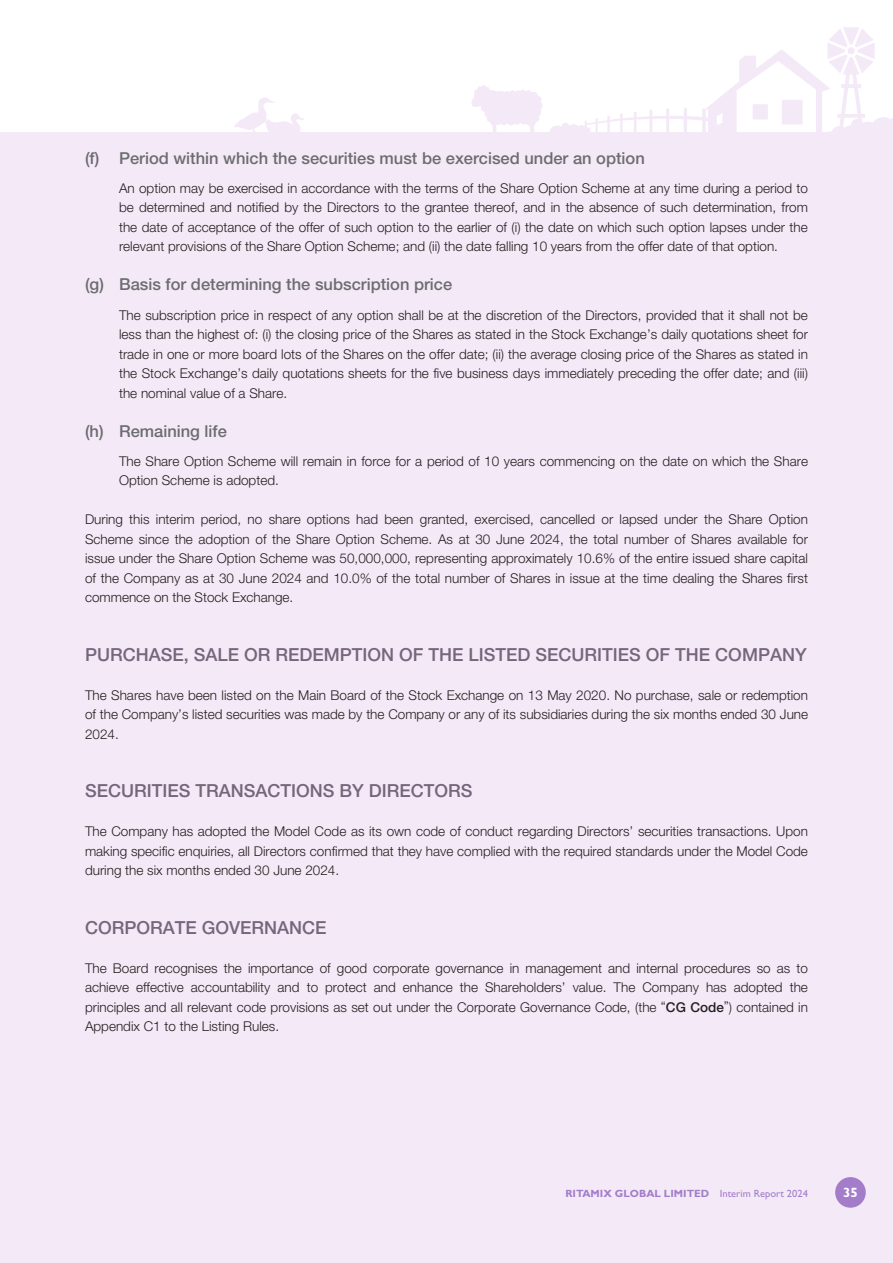
<style>
.page{position:relative;width:893px;height:1263px;background:#fff}
.page>*{position:absolute;margin:0;border:0;box-sizing:border-box;transform-origin:0 0}
.t1{font:500 18px "Helvetica Neue LT Std";color:#75667c}
.t2{font:500 16.5px "Helvetica Neue LT Std";color:#6c6d70}
.t3{font:300 13.5px/19.5px "Helvetica Neue LT Std";color:#231f20;text-align:justify}
.t4{font:700 13.5px "Gill Sans Std";color:#fff}
.t5{font:700 10.5px "Gill Sans Std";color:#a37dca}
.s1{font-weight:500}
.s2{font-weight:400}
</style>
<div class="page">
<div style="left:0;top:132px;width:893px;height:1131px;background:#f4eaf7"></div>
<svg style="left:471px;top:27px;width:422px;height:105px"></svg>
<svg style="left:235px;top:97px;width:69px;height:35px"></svg>
<div style="left:835px;top:1177px;width:31px;height:31px;background:#a37dca;border-radius:50%"></div>
<p class="t2" style="left:85px;top:148px;width:561px">(f) Period within which the securities must be exercised under an option</p>
<p class="t3" style="left:119px;top:178px;width:690px">An option may be exercised in accordance with the terms of the Share Option Scheme at any time during a period to be determined and notified by the Directors to the grantee thereof, and in the absence of such determination, from the date of acceptance of the offer of such option to the earlier of (i) the date on which such option lapses under the relevant provisions of the Share Option Scheme; and (ii) the date falling 10 years from the offer date of that option.</p>
<p class="t2" style="left:85px;top:275px;width:369px">(g) Basis for determining the subscription price</p>
<p class="t3" style="left:119px;top:305px;width:690px">The subscription price in respect of any option shall be at the discretion of the Directors, provided that it shall not be less than the highest of: (i) the closing price of the Shares as stated in the Stock Exchange’s daily quotations sheet for trade in one or more board lots of the Shares on the offer date; (ii) the average closing price of the Shares as stated in the Stock Exchange’s daily quotations sheets for the five business days immediately preceding the offer date; and (iii) the nominal value of a Share.</p>
<p class="t2" style="left:85px;top:421px;width:143px">(h) Remaining life</p>
<p class="t3" style="left:119px;top:451px;width:690px">The Share Option Scheme will remain in force for a period of 10 years commencing on the date on which the Share<br>Option Scheme is adopted.</p>
<p class="t3" style="left:85px;top:509px;width:724px">During this interim period, no share options had been granted, exercised, cancelled or lapsed under the Share Option Scheme since the adoption of the Share Option Scheme. As at 30 June 2024, the total number of Shares available for issue under the Share Option Scheme was 50,000,000, representing approximately 10.6% of the entire issued share capital of the Company as at 30 June 2024 and 10.0% of the total number of Shares in issue at the time dealing the Shares first commence on the Stock Exchange.</p>
<h1 class="t1" style="left:85px;top:644px;width:723px">PURCHASE, SALE OR REDEMPTION OF THE LISTED SECURITIES OF THE COMPANY</h1>
<p class="t3" style="left:85px;top:685px;width:725px">The Shares have been listed on the Main Board of the Stock Exchange on 13 May 2020. No purchase, sale or redemption of the Company’s listed securities was made by the Company or any of its subsidiaries during the six months ended 30 June 2024.</p>
<h1 class="t1" style="left:85px;top:780px;width:389px">SECURITIES TRANSACTIONS BY DIRECTORS</h1>
<p class="t3" style="left:85px;top:821px;width:724px">The Company has adopted the Model Code as its own code of conduct regarding Directors’ securities transactions. Upon making specific enquiries, all Directors confirmed that they have complied with the required standards under the Model Code during the six months ended 30 June 2024.</p>
<h1 class="t1" style="left:85px;top:917px;width:243px">CORPORATE GOVERNANCE</h1>
<p class="t3" style="left:85px;top:958px;width:724px">The Board recognises the importance of good corporate governance in management and internal procedures so as to achieve effective accountability and to protect and enhance the Shareholders’ value. The Company has adopted the principles and all relevant code provisions as set out under the Corporate Governance Code, (the “<span class="s1">CG Code</span>”) contained in Appendix C1 to the Listing Rules.</p>
<p class="t5" style="left:565px;top:1187px;width:244px">RITAMIX GLOBAL LIMITED <span class="s2">Interim Report 2024</span></p>
<p class="t4" style="left:843px;top:1184px;width:16px">35</p>
</div>
